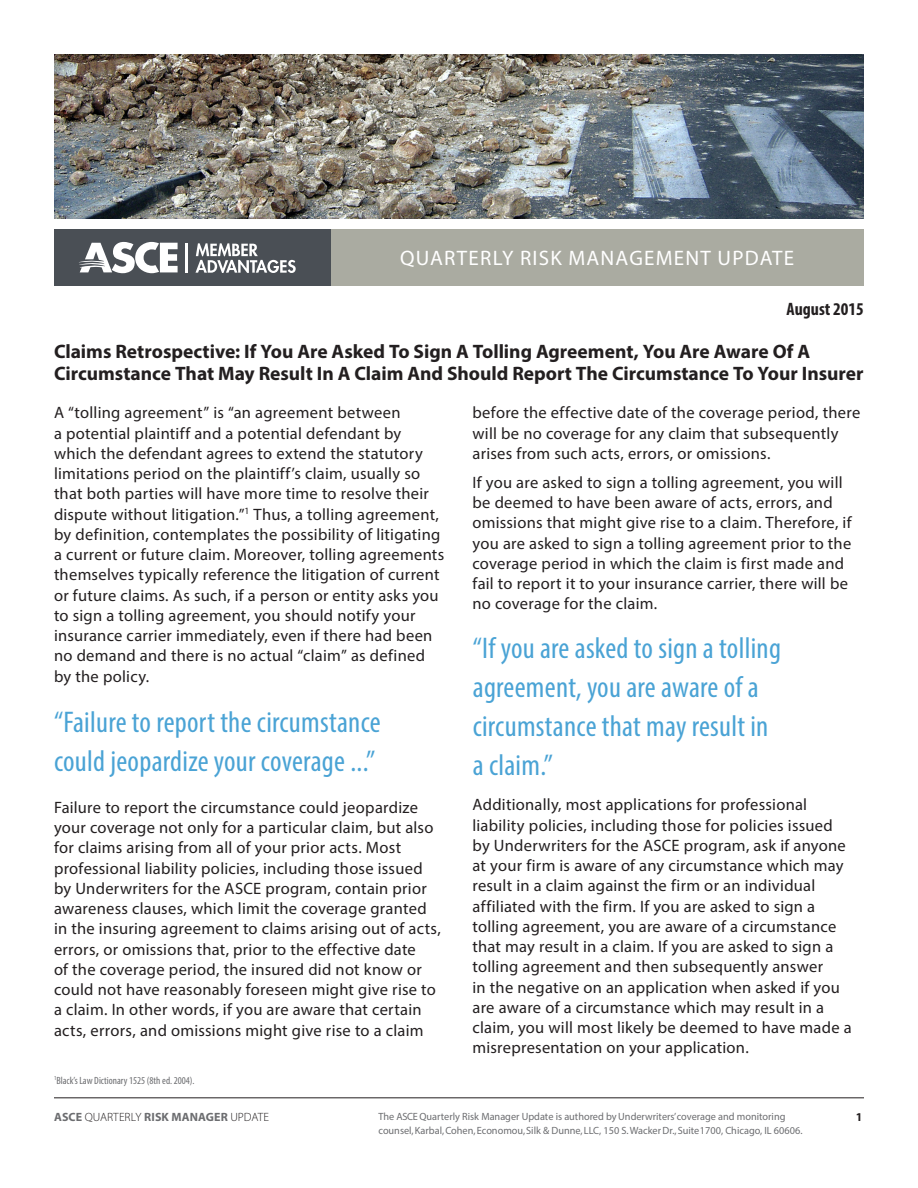
<style>
.page{position:relative;width:918px;height:1188px;background:#fff}
.page>*{position:absolute;margin:0;border:0;box-sizing:border-box;transform-origin:0 0}
.t1{font:condensed 30px/39px "Myriad Pro";letter-spacing:.01em;color:#4aa3d5}
.t2{font:21px "Myriad Pro";letter-spacing:.06em;color:#fff}
.t3{font:700 19.5px/21.8px "Myriad Pro";color:#231f20}
.t4{font:700 condensed 18px "Myriad Pro";color:#231f20}
.t5{font:16.5px/20.2px "Myriad Pro";letter-spacing:.015em;color:#231f20}
.t6{font:700 12px "Myriad Pro";letter-spacing:.015em;color:#6c6d70}
.t7{font:700 12px "Myriad Pro";color:#231f20}
.t8{font:10.5px/14.2px "Myriad Pro";color:#6c6d70}
.t9{font:condensed 10.5px "Myriad Pro";color:#6c6d70}
.s1{font-weight:300;color:#231f20}
</style>
<div class="page">
<div style="left:330px;top:229px;width:534px;height:57px;background:#aaaba1"></div>
<img style="left:54px;top:54px;width:810px;height:164px">
<hr style="left:54px;top:1097px;width:810px;height:1px;background:#231f20">
<div style="left:54px;top:229px;width:276px;height:57px;background:#4a4f55"></div>
<hr style="left:185px;top:243px;width:3px;height:29px;background:#fff">
<svg style="left:196px;top:243px;width:100px;height:30px"></svg>
<svg style="left:79px;top:242px;width:99px;height:31px"></svg>
<p class="t2" style="left:400px;top:245px;width:396px">QUARTERLY RISK MANAGEMENT UPDATE</p>
<p class="t4" style="left:786px;top:298px;width:79px">August 2015</p>
<p class="t3" style="left:54px;top:340px;width:811px">Claims Retrospective: If You Are Asked To Sign A Tolling Agreement, You Are Aware Of A<br>Circumstance That May Result In A Claim And Should Report The Circumstance To Your Insurer</p>
<p class="t5" style="left:54px;top:402px;width:392px">A “tolling agreement” is “an agreement between<br>a potential plaintiff and a potential defendant by which the defendant agrees to extend the statutory limitations period on the plaintiff’s claim, usually so that both parties will have more time to resolve their dispute without litigation.”<sup>1</sup> Thus, a tolling agreement, by definition, contemplates the possibility of litigating a current or future claim. Moreover, tolling agreements themselves typically reference the litigation of current or future claims. As such, if a person or entity asks you to sign a tolling agreement, you should notify your insurance carrier immediately, even if there had been no demand and there is no actual “claim” as defined by the policy.</p>
<p class="t5" style="left:472px;top:402px;width:389px">before the effective date of the coverage period, there will be no coverage for any claim that subsequently arises from such acts, errors, or omissions.</p>
<p class="t5" style="left:472px;top:472px;width:381px">If you are asked to sign a tolling agreement, you will be deemed to have been aware of acts, errors, and omissions that might give rise to a claim. Therefore, if you are asked to sign a tolling agreement prior to the coverage period in which the claim is first made and fail to report it to your insurance carrier, there will be no coverage for the claim.</p>
<p class="t1" style="left:473px;top:629px;width:310px">“If you are asked to sign a tolling agreement, you are aware of a circumstance that may result in a claim.”</p>
<p class="t5" style="left:472px;top:794px;width:381px">Additionally, most applications for professional liability policies, including those for policies issued by Underwriters for the ASCE program, ask if anyone at your firm is aware of any circumstance which may result in a claim against the firm or an individual affiliated with the firm. If you are asked to sign a tolling agreement, you are aware of a circumstance that may result in a claim. If you are asked to sign a tolling agreement and then subsequently answer<br>in the negative on an application when asked if you are aware of a circumstance which may result in a claim, you will most likely be deemed to have made a misrepresentation on your application.</p>
<p class="t1" style="left:54px;top:702px;width:328px">“Failure to report the circumstance could jeopardize your coverage ...”</p>
<p class="t5" style="left:54px;top:797px;width:388px">Failure to report the circumstance could jeopardize your coverage not only for a particular claim, but also for claims arising from all of your prior acts. Most professional liability policies, including those issued by Underwriters for the ASCE program, contain prior awareness clauses, which limit the coverage granted in the insuring agreement to claims arising out of acts, errors, or omissions that, prior to the effective date<br>of the coverage period, the insured did not know or could not have reasonably foreseen might give rise to a claim. In other words, if you are aware that certain acts, errors, and omissions might give rise to a claim</p>
<p class="t9" style="left:54px;top:1074px;width:142px"><sup>1</sup>Black’s Law Dictionary 1525 (8th ed. 2004).</p>
<p class="t8" style="left:378px;top:1109px;width:426px">The ASCE Quarterly Risk Manager Update is authored by Underwriters’coverage and monitoring counsel, Karbal, Cohen, Economou, Silk &amp; Dunne, LLC, 150 S. Wacker Dr., Suite 1700, Chicago, IL 60606.</p>
<p class="t6" style="left:54px;top:1109px;width:217px">ASCE <span class="s1">QUARTERLY</span> RISK MANAGER <span class="s1">UPDATE</span></p>
<p class="t7" style="left:856px;top:1109px;width:8px">1</p>
</div>
